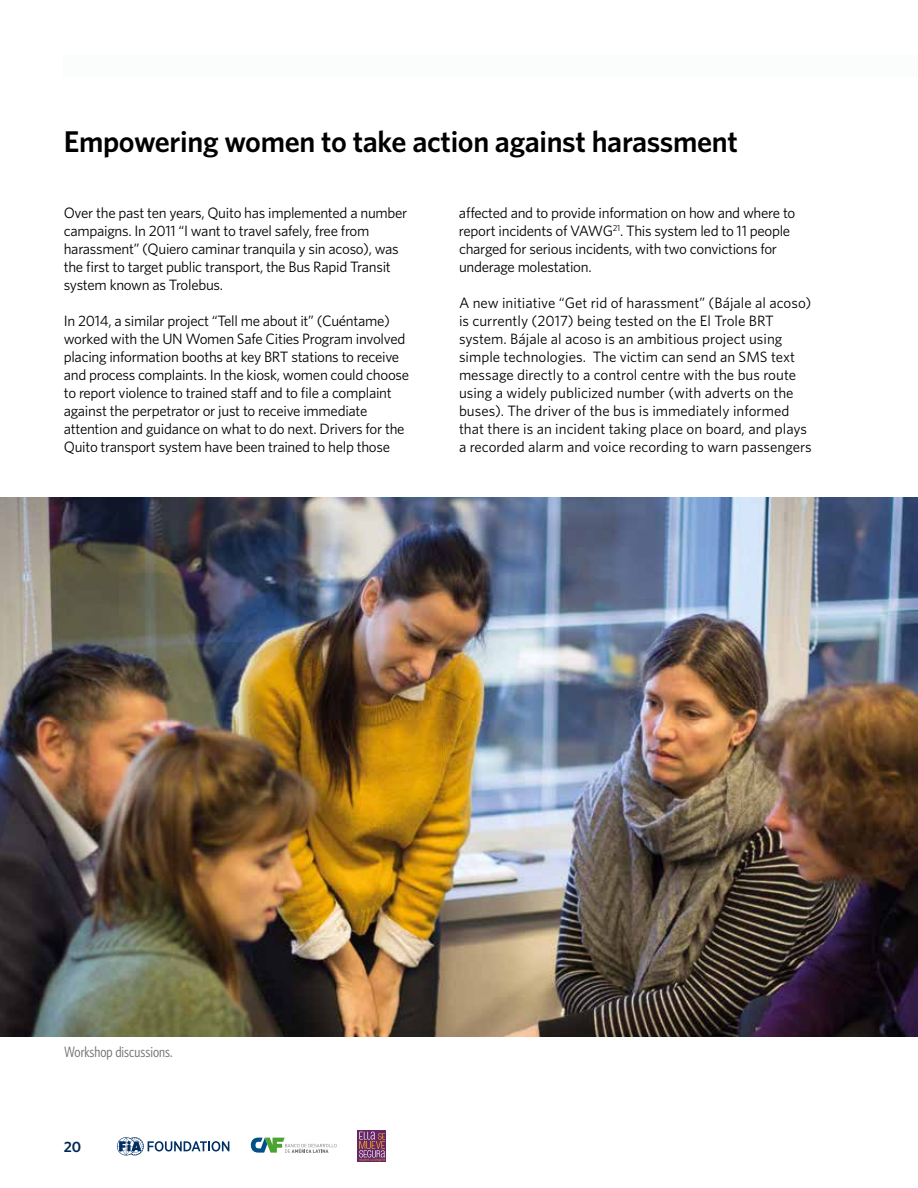
<style>
.page{position:relative;width:918px;height:1188px;background:#fff}
.page>*{position:absolute;margin:0;border:0;box-sizing:border-box;transform-origin:0 0}
.t1{font:600 30px "Whitney";letter-spacing:-.01em;color:#000}
.t2{font:15px/18px "Whitney";letter-spacing:-.02em;color:#000}
.t3{font:15px/18px "Whitney";color:#000}
.t4{font:15px "Whitney Condensed";color:#706f6f}
.t5{font:600 15px "Whitney";color:#002856}
</style>
<div class="page">
<svg style="left:117px;top:1137px;width:112px;height:18px"></svg>
<div style="left:64px;top:55px;width:854px;height:21px;background:#fbfcfc"></div>
<img style="left:0;top:497px;width:918px;height:540px">
<svg style="left:358px;top:1130px;width:28px;height:32px"></svg>
<svg style="left:359px;top:1132px;width:26px;height:30px"></svg>
<svg style="left:251px;top:1138px;width:86px;height:15px"></svg>
<h1 class="t1" style="left:64px;top:121px;width:676px">Empowering women to take action against harassment</h1>
<p class="t2" style="left:64px;top:203px;width:345px">Over the past ten years, Quito has implemented a number campaigns. In 2011 “I want to travel safely, free from harassment” (Quiero caminar tranquila y sin acoso), was the first to target public transport, the Bus Rapid Transit system known as Trolebus.</p>
<p class="t2" style="left:64px;top:311px;width:347px">In 2014, a similar project “Tell me about it” (Cuéntame) worked with the UN Women Safe Cities Program involved placing information booths at key BRT stations to receive and process complaints. In the kiosk, women could choose to report violence to trained staff and to file a complaint against the perpetrator or just to receive immediate attention and guidance on what to do next. Drivers for the Quito transport system have been trained to help those</p>
<p class="t2" style="left:459px;top:203px;width:338px">affected and to provide information on how and where to report incidents of VAWG<sup>21</sup>. This system led to 11 people charged for serious incidents, with two convictions for underage molestation.</p>
<p class="t3" style="left:459px;top:293px;width:354px">A new initiative “Get rid of harassment” (Bájale al acoso) is currently (2017) being tested on the El Trole BRT system. Bájale al acoso is an ambitious project using simple technologies. The victim can send an SMS text message directly to a control centre with the bus route using a widely publicized number (with adverts on the buses). The driver of the bus is immediately informed that there is an incident taking place on board, and plays a recorded alarm and voice recording to warn passengers</p>
<p class="t4" style="left:64px;top:1043px;width:110px">Workshop discussions.</p>
<p class="t5" style="left:64px;top:1137px;width:19px">20</p>
</div>
